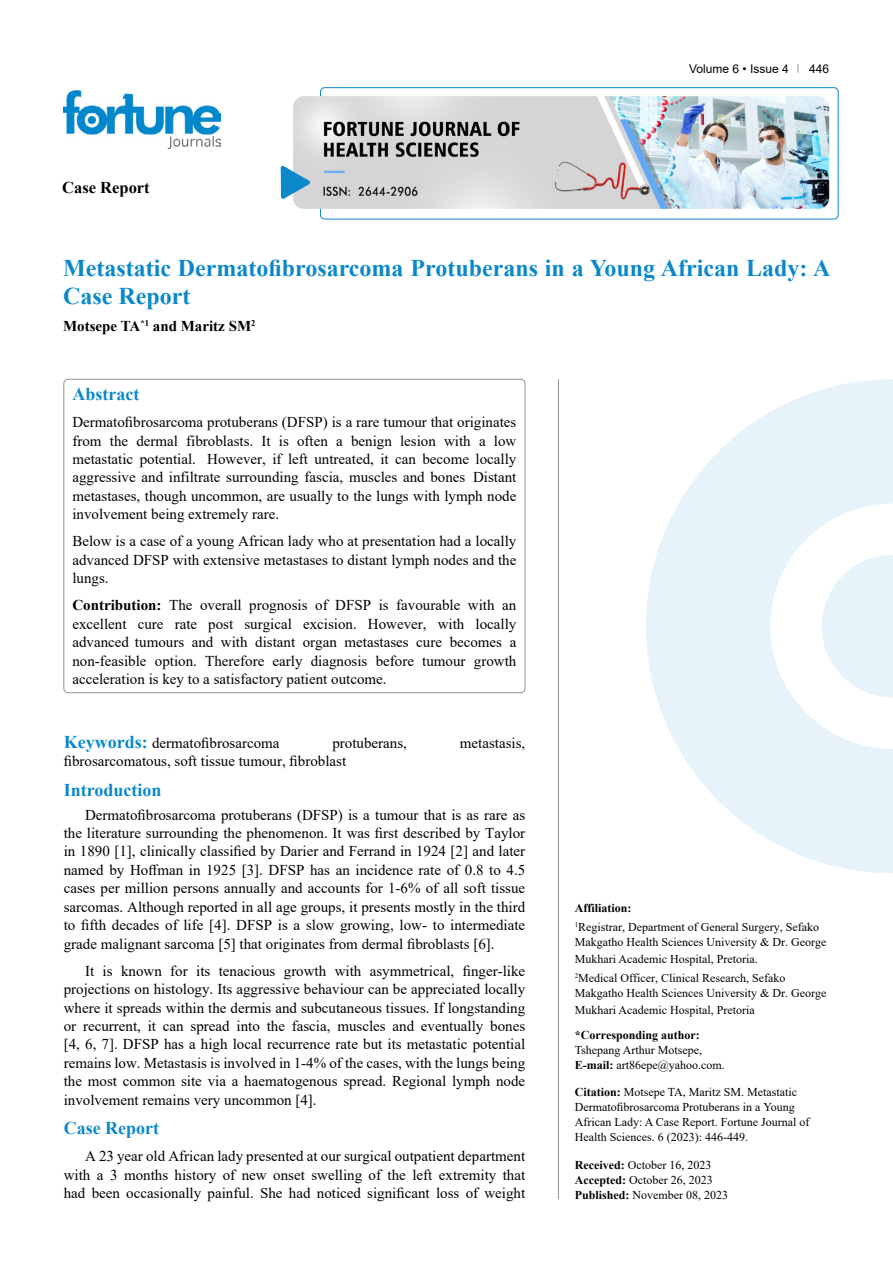
<style>
.page{position:relative;width:893px;height:1263px;background:#fff}
.page>*{position:absolute;margin:0;border:0;box-sizing:border-box;transform-origin:0 0}
.t1{font:700 24px/27.8px "Times New Roman";color:#0a88ca}
.t2{font:700 18px "Times New Roman";color:#0a88ca}
.t3{font:700 16.5px "Times New Roman";color:#000}
.t4{font:15px/18.5px "Times New Roman";color:#000;text-align:justify}
.t5{font:700 15px "Times New Roman";color:#000}
.t6{font:12px/15px "Times New Roman";color:#000}
.t7{font:700 12px "Times New Roman";color:#000}
.t8{font:12px "Arial";color:#000}
.s1{font-weight:700}
.s2{font-weight:700;font-size:18px;color:#0a88ca}
</style>
<div class="page">
<div style="left:320px;top:87px;width:518px;height:132px;border:1px solid #0a88ca;border-radius:4px"></div>
<img style="left:64px;top:90px;width:157px;height:59px">
<img style="left:293px;top:96px;width:536px;height:113px">
<svg style="left:281px;top:166px;width:29px;height:33px"></svg>
<svg style="left:646px;top:379px;width:247px;height:494px;fill:#e6f3fa"></svg>
<svg style="left:822px;top:555px;width:71px;height:142px"></svg>
<hr style="left:558px;top:379px;width:1px;height:820px;background:#939598">
<div style="left:64px;top:379px;width:461px;height:314px;border:1px solid #939598;border-radius:4px"></div>
<p class="t3" style="left:62px;top:175px;width:89px">Case Report</p>
<p class="t8" style="left:689px;top:60px;width:101px">Volume 6 • Issue 4</p>
<p class="t8" style="left:809px;top:60px;width:22px">446</p>
<h1 class="t1" style="left:63px;top:253px;width:769px">Metastatic Dermatofibrosarcoma Protuberans in a Young African Lady: A<br>Case Report</h1>
<p class="t5" style="left:63px;top:315px;width:194px">Motsepe TA<sup>*1</sup> and Maritz SM<sup>2</sup></p>
<p class="t2" style="left:72px;top:381px;width:68px">Abstract</p>
<p class="t4" style="left:72px;top:412px;width:445px">Dermatofibrosarcoma protuberans (DFSP) is a rare tumour that originates from the dermal fibroblasts. It is often a benign lesion with a low metastatic potential. However, if left untreated, it can become locally aggressive and infiltrate surrounding fascia, muscles and bones Distant metastases, though uncommon, are usually to the lungs with lymph node involvement being extremely rare.</p>
<p class="t4" style="left:72px;top:532px;width:445px">Below is a case of a young African lady who at presentation had a locally advanced DFSP with extensive metastases to distant lymph nodes and the lungs.</p>
<p class="t4" style="left:72px;top:595px;width:445px"><span class="s1">Contribution:</span> The overall prognosis of DFSP is favourable with an excellent cure rate post surgical excision. However, with locally advanced tumours and with distant organ metastases cure becomes a non-feasible option. Therefore early diagnosis before tumour growth acceleration is key to a satisfactory patient outcome.</p>
<p class="t4" style="left:64px;top:733px;width:217px"><span class="s2">Keywords:</span> dermatofibrosarcoma</p>
<p class="t4" style="left:332px;top:733px;width:76px">protuberans,</p>
<p class="t4" style="left:460px;top:733px;width:67px">metastasis,</p>
<p class="t4" style="left:64px;top:751px;width:284px">fibrosarcomatous, soft tissue tumour, fibroblast</p>
<p class="t2" style="left:64px;top:776px;width:99px">Introduction</p>
<p class="t4" style="left:64px;top:805px;width:463px;text-indent:21px">Dermatofibrosarcoma protuberans (DFSP) is a tumour that is as rare as the literature surrounding the phenomenon. It was first described by Taylor in 1890 [1], clinically classified by Darier and Ferrand in 1924 [2] and later named by Hoffman in 1925 [3]. DFSP has an incidence rate of 0.8 to 4.5 cases per million persons annually and accounts for 1-6% of all soft tissue sarcomas. Although reported in all age groups, it presents mostly in the third to fifth decades of life [4]. DFSP is a slow growing, low- to intermediate grade malignant sarcoma [5] that originates from dermal fibroblasts [6].</p>
<p class="t4" style="left:64px;top:961px;width:463px;text-indent:21px">It is known for its tenacious growth with asymmetrical, finger-like projections on histology. Its aggressive behaviour can be appreciated locally where it spreads within the dermis and subcutaneous tissues. If longstanding or recurrent, it can spread into the fascia, muscles and eventually bones [4, 6, 7]. DFSP has a high local recurrence rate but its metastatic potential remains low. Metastasis is involved in 1-4% of the cases, with the lungs being the most common site via a haematogenous spread. Regional lymph node involvement remains very uncommon [4].</p>
<p class="t2" style="left:64px;top:1115px;width:97px">Case Report</p>
<p class="t4" style="left:64px;top:1146px;width:463px;text-indent:21px">A 23 year old African lady presented at our surgical outpatient department with a 3 months history of new onset swelling of the left extremity that had been occasionally painful. She had noticed significant loss of weight</p>
<p class="t6" style="left:575px;top:899px;width:246px;line-height:18.5px"><span class="s1">Affiliation:<br></span><sup>1</sup>Registrar, Department of General Surgery, Sefako</p>
<p class="t6" style="left:575px;top:933px;width:253px;line-height:17px">Makgatho Health Sciences University &amp; Dr. George<br>Mukhari Academic Hospital, Pretoria.</p>
<p class="t6" style="left:575px;top:969px;width:253px;line-height:15.6px"><sup>2</sup>Medical Officer, Clinical Research, Sefako<br>Makgatho Health Sciences University &amp; Dr. George</p>
<p class="t6" style="left:575px;top:1002px;width:181px">Mukhari Academic Hospital, Pretoria</p>
<p class="t7" style="left:575px;top:1026px;width:127px">*Corresponding author:</p>
<p class="t6" style="left:575px;top:1042px;width:152px">Tshepang Arthur Motsepe,<br><span class="s1">E-mail:</span> art86epe@yahoo.com.</p>
<p class="t6" style="left:575px;top:1084px;width:236px"><span class="s1">Citation:</span> Motsepe TA, Maritz SM. Metastatic Dermatofibrosarcoma Protuberans in a Young African Lady: A Case Report. Fortune Journal of Health Sciences. 6 (2023): 446-449.</p>
<p class="t6" style="left:575px;top:1157px;width:155px"><span class="s1">Received:</span> October 16, 2023<br><span class="s1">Accepted:</span> October 26, 2023<br><span class="s1">Published:</span> November 08, 2023</p>
</div>
